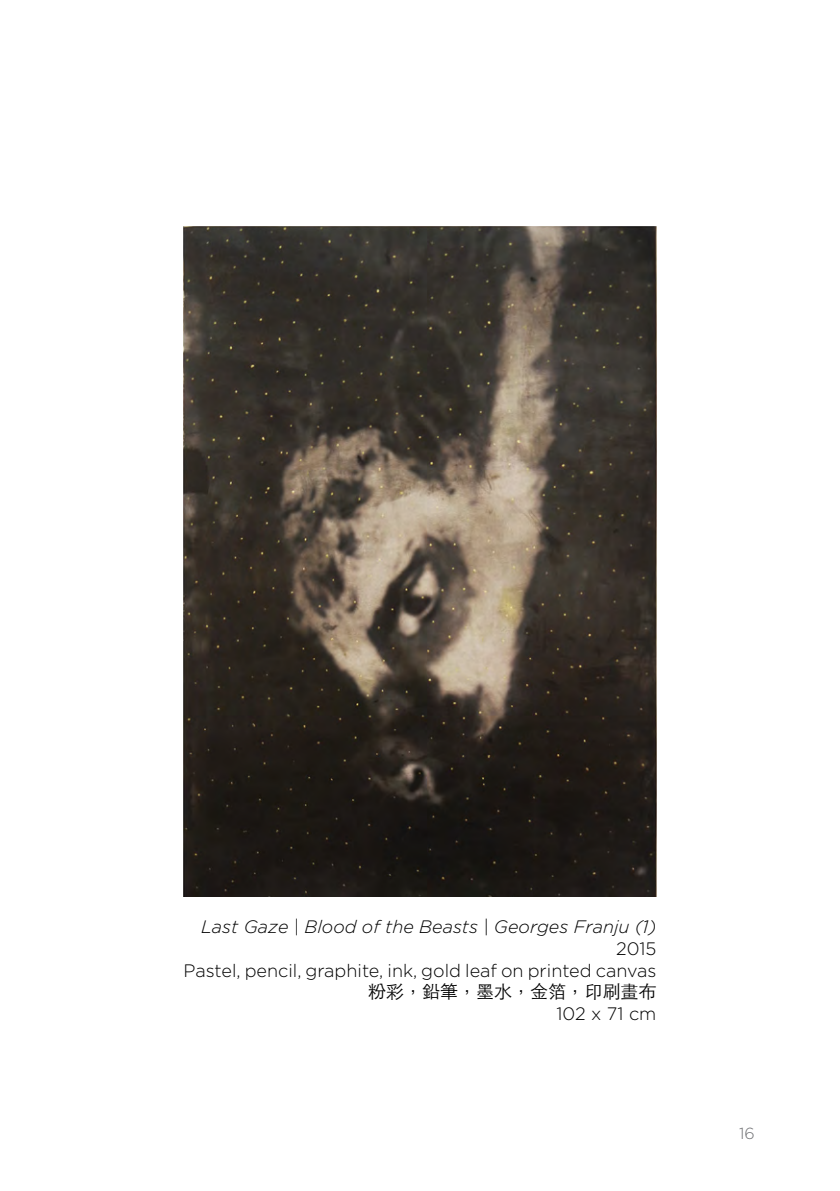
<style>
.page{position:relative;width:840px;height:1191px;background:#fff}
.page>*{position:absolute;margin:0;border:0;box-sizing:border-box;transform-origin:0 0}
.t1{font:300 18px/21.6px "Gotham";color:#000;text-align:right}
.t2{font:italic 300 18px "Gotham";color:#000}
.t3{font:300 18px "ST Heiti TC";color:#000}
.t4{font:300 16px "Gotham";color:#6d6e71}
</style>
<div class="page">
<img style="left:183px;top:227px;width:473px;height:669px">
<p class="t2" style="left:201px;top:917px;width:456px">Last Gaze | Blood of the Beasts | Georges Franju (1)</p>
<p class="t1" style="left:183px;top:937px;width:474px">2015<br>Pastel, pencil, graphite, ink, gold leaf on printed canvas</p>
<p class="t3" style="left:368px;top:976px;width:289px">粉彩，鉛筆，墨水，金箔，印刷畫布</p>
<p class="t1" style="left:556px;top:1002px;width:101px">102 x 71 cm</p>
<p class="t4" style="left:738px;top:1124px;width:17px">16</p>
</div>
